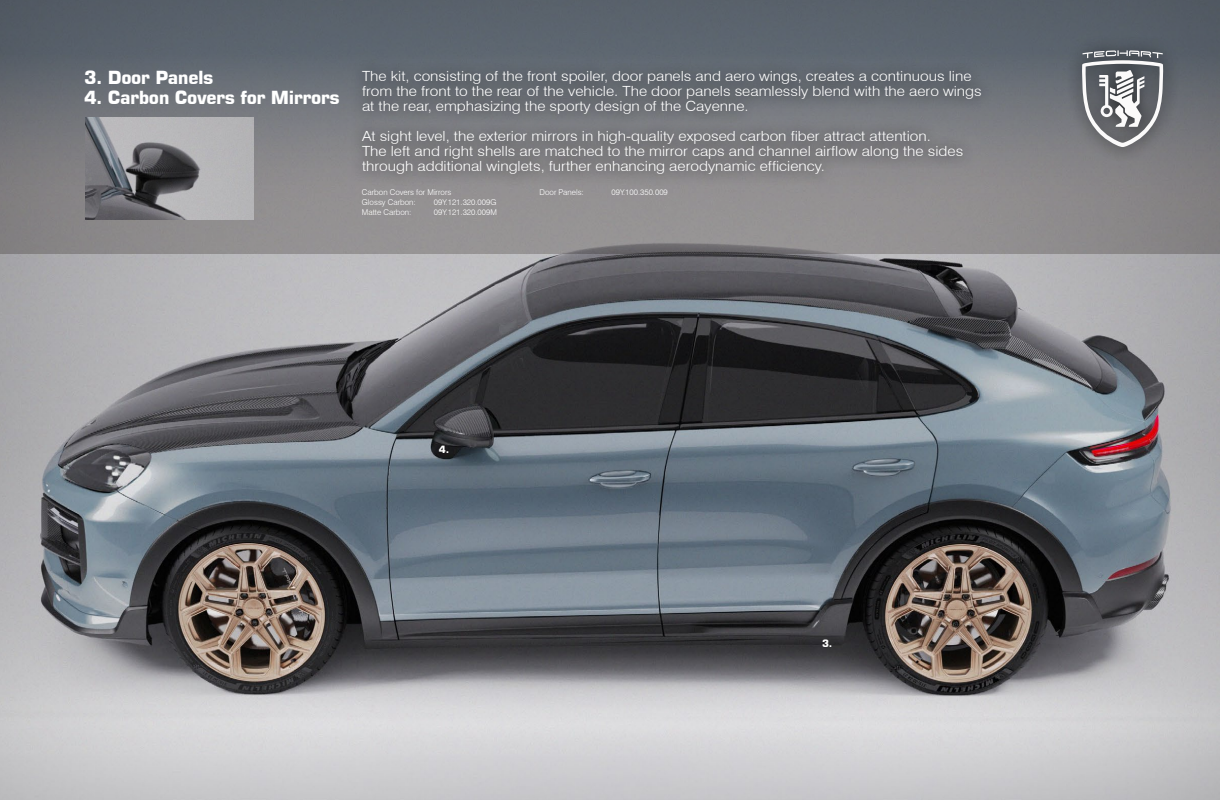
<style>
.page{position:relative;width:1220px;height:800px;background:#fff}
.page>*{position:absolute;margin:0;border:0;box-sizing:border-box;transform-origin:0 0}
.t1{font:700 18px "Square 721 BT";letter-spacing:-.025em;color:#fff}
.t2{font:300 14px/15px "Swiss 721 BT";color:#fff;scale:1.1 1}
.t3{font:700 10px "Square 721 BT";color:#fff}
.t4{font:300 8px "Swiss 721 BT";color:#fff}
</style>
<div class="page">
<img style="left:0;top:253px;width:1220px;height:547px">
<svg style="left:0;top:0;width:1220px;height:253px;background:#75777d"></svg>
<div style="left:349px;top:57px;width:645px;height:131px;background:#000;opacity:.75"></div>
<img style="left:85px;top:117px;width:169px;height:103px">
<div style="left:1065px;top:34px;width:115px;height:129px;background:#000;opacity:.75"></div>
<svg style="left:1082px;top:50px;width:81px;height:97px"></svg>
<p class="t1" style="left:84px;top:66px;width:131px">3. Door Panels</p>
<p class="t1" style="left:84px;top:86px;width:257px">4. Carbon Covers for Mirrors</p>
<p class="t2" style="left:362px;top:69px;width:565px">The kit, consisting of the front spoiler, door panels and aero wings, creates a continuous line from the front to the rear of the vehicle. The door panels seamlessly blend with the aero wings at the rear, emphasizing the sporty design of the Cayenne.</p>
<p class="t2" style="left:362px;top:129px;width:548px">At sight level, the exterior mirrors in high-quality exposed carbon fiber attract attention.<br>The left and right shells are matched to the mirror caps and channel airflow along the sides through additional winglets, further enhancing aerodynamic efficiency.</p>
<p class="t4" style="left:362px;top:187px;width:91px">Carbon Covers for Mirrors</p>
<p class="t4" style="left:540px;top:187px;width:46px">Door Panels:</p>
<p class="t4" style="left:612px;top:187px;width:58px">09Y.100.350.009</p>
<p class="t4" style="left:362px;top:197px;width:55px">Glossy Carbon:</p>
<p class="t4" style="left:434px;top:197px;width:64px">09Y.121.320.009G</p>
<p class="t4" style="left:362px;top:207px;width:51px">Matte Carbon:</p>
<p class="t4" style="left:434px;top:207px;width:64px">09Y.121.320.009M</p>
<p class="t3" style="left:439px;top:443px;width:12px">4.</p>
<p class="t3" style="left:822px;top:637px;width:12px">3.</p>
</div>
